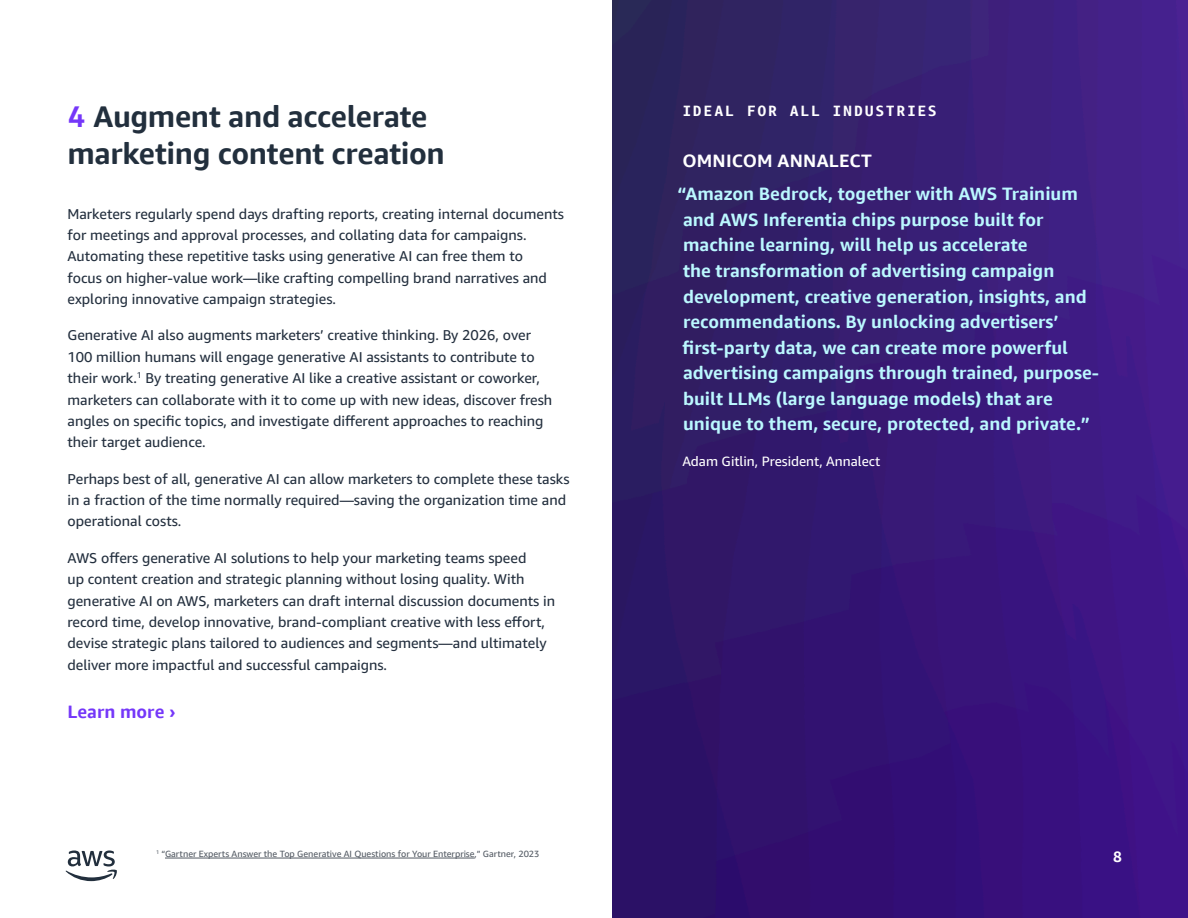
<style>
.page{position:relative;width:1188px;height:918px;background:#fff}
.page>*{position:absolute;margin:0;border:0;box-sizing:border-box;transform-origin:0 0}
.t1{font:700 30px/37.5px "Amazon Ember Display";letter-spacing:-.015em;color:#222f3d}
.t2{font:700 18px/25.5px "Amazon Ember Display";color:#bbf8ff}
.t3{font:700 18px "Amazon Ember Display";letter-spacing:.015em;color:#fff}
.t4{font:700 18px "Amazon Ember Display";color:#7537f9}
.t5{font:700 15px "Amazon Ember Mono";letter-spacing:.11em;color:#fff}
.t6{font:700 15px "Amazon Ember";color:#fff}
.t7{font:14.25px/21.3px "Amazon Ember";color:#232f3e}
.t8{font:13.5px "Amazon Ember";color:#fff}
.t9{font:9px "Amazon Ember";color:#535a63}
.s1{font-family:"Amazon Ember Mono";color:#7537f9}
</style>
<div class="page">
<img style="left:612px;top:0;width:576px;height:917px">
<hr style="left:165px;top:858px;width:310px;height:1px;background:#535a63">
<svg style="left:65px;top:851px;width:52px;height:30px"></svg>
<h1 class="t1" style="left:68px;top:98px;width:379px"><span class="s1">4</span> Augment and accelerate marketing content creation</h1>
<p class="t7" style="left:68px;top:203px;width:498px">Marketers regularly spend days drafting reports, creating internal documents for meetings and approval processes, and collating data for campaigns.<br>Automating these repetitive tasks using generative AI can free them to<br>focus on higher-value work—like crafting compelling brand narratives and exploring innovative campaign strategies.</p>
<p class="t7" style="left:67px;top:325px;width:486px">Generative AI also augments marketers’ creative thinking. By 2026, over 100 million humans will engage generative AI assistants to contribute to their work.<sup>1</sup> By treating generative AI like a creative assistant or coworker, marketers can collaborate with it to come up with new ideas, discover fresh angles on specific topics, and investigate different approaches to reaching their target audience.</p>
<p class="t7" style="left:67px;top:468px;width:504px">Perhaps best of all, generative AI can allow marketers to complete these tasks in a fraction of the time normally required—saving the organization time and operational costs.</p>
<p class="t7" style="left:67px;top:547px;width:489px">AWS offers generative AI solutions to help your marketing teams speed<br>up content creation and strategic planning without losing quality. With generative AI on AWS, marketers can draft internal discussion documents in record time, develop innovative, brand-compliant creative with less effort, devise strategic plans tailored to audiences and segments—and ultimately deliver more impactful and successful campaigns.</p>
<p class="t4" style="left:68px;top:700px;width:110px">Learn more ›</p>
<p class="t5" style="left:682px;top:101px;width:256px">IDEAL FOR ALL INDUSTRIES</p>
<p class="t3" style="left:682px;top:150px;width:191px">OMNICOM ANNALECT</p>
<p class="t2" style="left:678px;top:181px;width:423px">“Amazon Bedrock, together with AWS Trainium and AWS Inferentia chips purpose built for machine learning, will help us accelerate<br>the transformation of advertising campaign development, creative generation, insights, and recommendations. By unlocking advertisers’ first-party data, we can create more powerful advertising campaigns through trained, purpose&shy;built LLMs (large language models) that are unique to them, secure, protected, and private.”</p>
<p class="t8" style="left:682px;top:453px;width:199px">Adam Gitlin, President, Annalect</p>
<p class="t9" style="left:156px;top:849px;width:385px"><sup>1</sup> “Gartner Experts Answer the Top Generative AI Questions for Your Enterprise,” Gartner, 2023</p>
<p class="t6" style="left:1113px;top:846px;width:10px">8</p>
</div>
